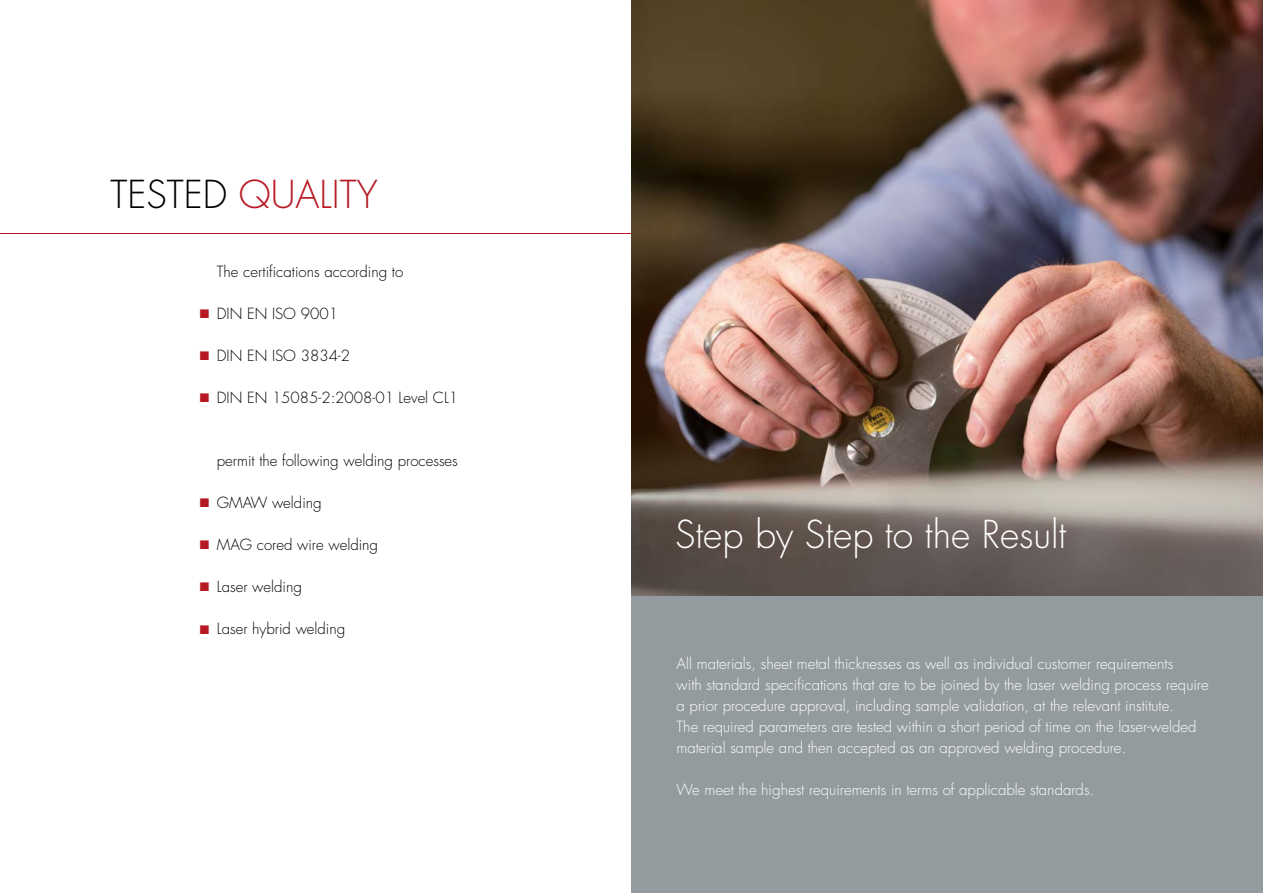
<style>
.page{position:relative;width:1263px;height:893px;background:#fff}
.page>*{position:absolute;margin:0;border:0;box-sizing:border-box;transform-origin:0 0}
.t1{font:300 37.5px "Futura";color:#fff}
.t2{font:300 37.5px "Futura";color:#b71923}
.t3{font:300 15px/21px "Futura";color:#fff}
.t4{font:300 15px "Futura";color:#000}
.s1{color:#000}
.s2{color:#b71923}
</style>
<div class="page">
<div style="left:631px;top:595px;width:632px;height:298px;background:#949b9f"></div>
<hr style="left:0;top:233px;width:1263px;height:1px;background:#b71923">
<img style="left:631px;top:0;width:632px;height:595px">
<h1 class="t2" style="left:111px;top:171px;width:269px"><span class="s1">TESTED</span> QUALITY</h1>
<p class="t4" style="left:217px;top:262px;width:188px">The certifications according to</p>
<p class="t4" style="left:200px;top:304px;width:140px"><span class="s2">■</span> DIN EN ISO 9001</p>
<p class="t4" style="left:200px;top:346px;width:152px"><span class="s2">■</span> DIN EN ISO 3834-2</p>
<p class="t4" style="left:200px;top:388px;width:260px"><span class="s2">■</span> DIN EN 15085-2:2008-01 Level CL1</p>
<p class="t4" style="left:217px;top:451px;width:243px">permit the following welding processes</p>
<p class="t4" style="left:200px;top:493px;width:123px"><span class="s2">■</span> GMAW welding</p>
<p class="t4" style="left:200px;top:535px;width:180px"><span class="s2">■</span> MAG cored wire welding</p>
<p class="t4" style="left:200px;top:577px;width:104px"><span class="s2">■</span> Laser welding</p>
<p class="t4" style="left:200px;top:619px;width:147px"><span class="s2">■</span> Laser hybrid welding</p>
<h1 class="t1" style="left:675px;top:510px;width:393px">Step by Step to the Result</h1>
<p class="t3" style="left:676px;top:653px;width:534px">All materials, sheet metal thicknesses as well as individual customer requirements<br>with standard specifications that are to be joined by the laser welding process require a prior procedure approval, including sample validation, at the relevant institute.<br>The required parameters are tested within a short period of time on the laser-welded material sample and then accepted as an approved welding procedure.</p>
<p class="t3" style="left:676px;top:779px;width:419px">We meet the highest requirements in terms of applicable standards.</p>
</div>
